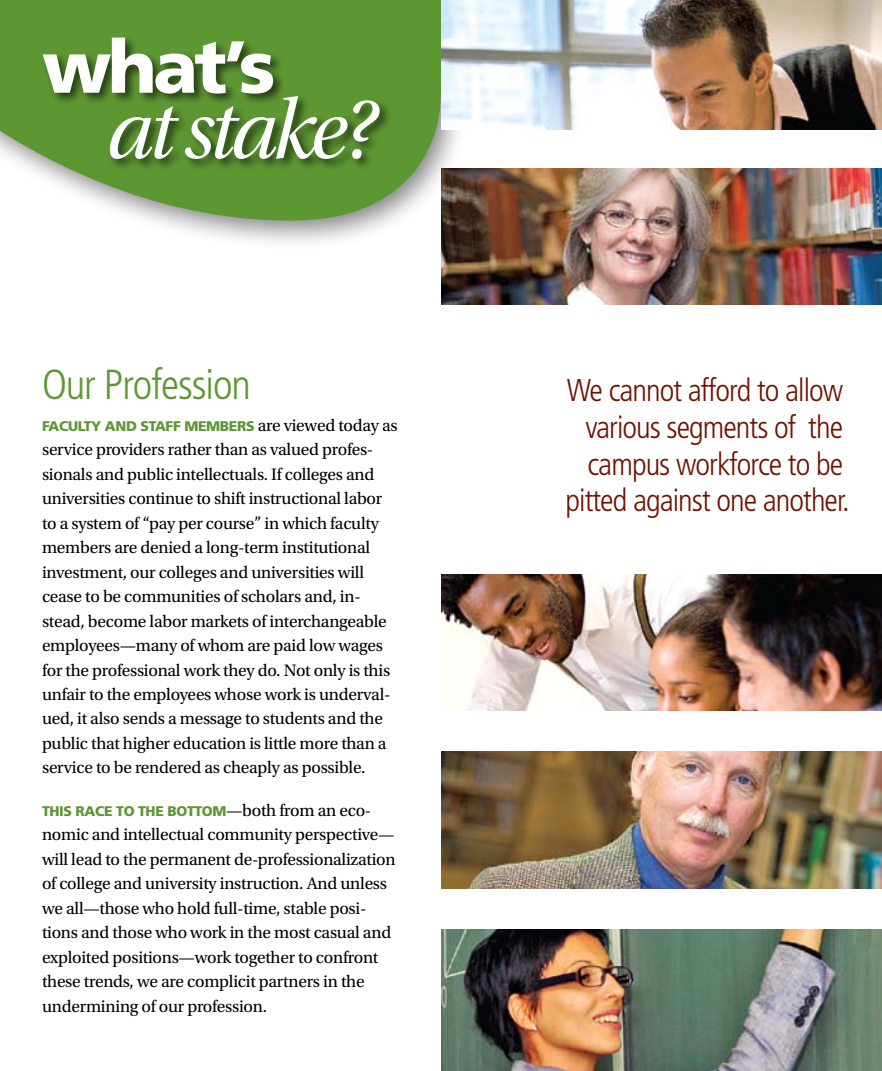
<style>
.page{position:relative;width:882px;height:1071px;background:#fff}
.page>*{position:absolute;margin:0;border:0;box-sizing:border-box;transform-origin:0 0}
.t1{font:86.45px "Utopia Std Subh It";letter-spacing:-.055em;color:#fff}
.t2{font:900 73.5px "Frutiger LT Std";color:#fff}
.t3{font:300 condensed 42px "Frutiger LT Std";letter-spacing:-.025em;color:#5d9732}
.t4{font:300 condensed 31.5px/36.8px "Frutiger LT Std";letter-spacing:-.03em;color:#6f1200;text-align:center}
.t5{font:17.5px/24.5px "Utopia Std";letter-spacing:-.015em;color:#000}
.t6{font:900 14px "Frutiger LT Std";letter-spacing:-.025em;color:#5d9732}
.s1{font-family:"Utopia Std";font-weight:400;font-size:17.5px;color:#000}
</style>
<div class="page">
<div style="left:0;top:0;width:470px;height:250px;background:#000;opacity:.5"></div>
<svg style="left:0;top:0;width:443px;height:223px;background:#7faa5f"></svg>
<div style="left:40px;top:35px;width:352px;height:137px;background:#000;opacity:.6"></div>
<img style="left:441px;top:929px;width:441px;height:142px">
<img style="left:441px;top:0;width:441px;height:130px">
<img style="left:441px;top:752px;width:441px;height:136px">
<img style="left:441px;top:574px;width:441px;height:136px">
<img style="left:441px;top:168px;width:441px;height:136px">
<h2 class="t2" style="left:42px;top:23px;width:235px">WHAT’S</h2>
<h1 class="t1" style="left:107px;top:84px;width:271px">at stake?</h1>
<h3 class="t3" style="left:42px;top:361px;width:210px">Our Profession</h3>
<p class="t6" style="left:42px;top:417px;width:357px">FACULTY AND STAFF MEMBERS <span class="s1">are viewed today as</span></p>
<p class="t5" style="left:42px;top:437px;width:350px">service providers rather than as valued profes&shy;sionals and public intellectuals. If colleges and universities continue to shift instructional labor to a system of “pay per course” in which faculty members are denied a long-term institutional investment, our colleges and universities will cease to be communities of scholars and, in&shy;stead, become labor markets of interchangeable employees—many of whom are paid low wages for the professional work they do. Not only is this unfair to the employees whose work is underval&shy;ued, it also sends a message to students and the public that higher education is little more than a service to be rendered as cheaply as possible.</p>
<p class="t6" style="left:42px;top:802px;width:331px">THIS RACE TO THE BOTTOM<span class="s1">—both from an eco-</span></p>
<p class="t5" style="left:42px;top:822px;width:355px">nomic and intellectual community perspective— will lead to the permanent de-professionalization of college and university instruction. And unless we all—those who hold full-time, stable posi&shy;tions and those who work in the most casual and exploited positions—work together to confront these trends, we are complicit partners in the undermining of our profession.</p>
<h3 class="t4" style="left:566px;top:372px;width:286px">We cannot afford to allow various segments of the campus workforce to be pitted against one another.</h3>
</div>
